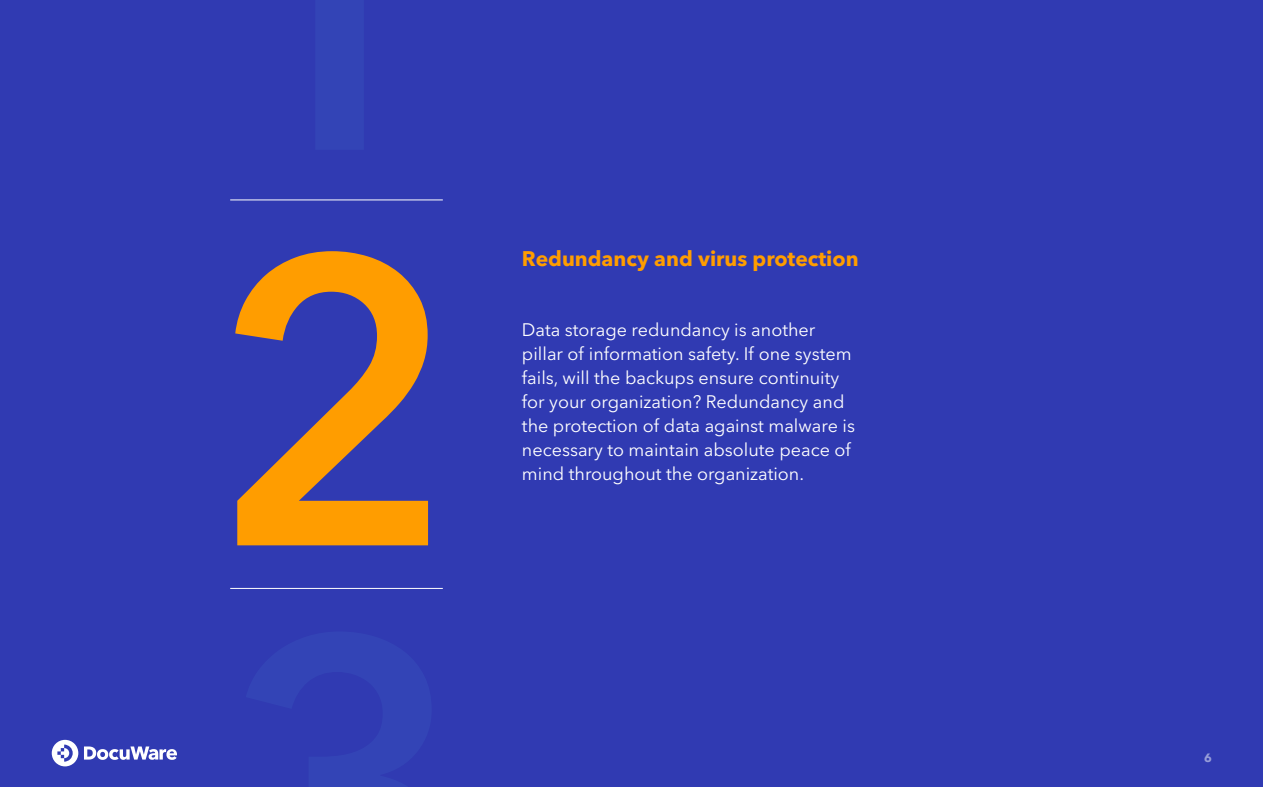
<style>
.page{position:relative;width:1263px;height:787px;background:#303ab2}
.page>*{position:absolute;margin:0;border:0;box-sizing:border-box;transform-origin:0 0}
.t1{font:700 21px "Avenir Next LT Pro";color:#ff9d00}
.t2{font:18px/24px "Avenir Next LT Pro";color:#fff}
.t3{font:700 12px "Avenir Next LT Pro";color:#979dd8}
</style>
<div class="page">
<svg style="left:52px;top:739px;width:26px;height:27px"></svg>
<svg style="left:84px;top:746px;width:93px;height:14px"></svg>
<svg style="left:235px;top:251px;width:193px;height:294px"></svg>
<hr style="left:230px;top:199px;width:213px;height:1px;background:#fff">
<hr style="left:230px;top:588px;width:213px;height:1px;background:#fff">
<p class="t1" style="left:522px;top:246px;width:338px">Redundancy and virus protection</p>
<p class="t2" style="left:522px;top:318px;width:334px">Data storage redundancy is another pillar of information safety. If one system fails, will the backups ensure continuity for your organization? Redundancy and the protection of data against malware is necessary to maintain absolute peace of mind throughout the organization.</p>
<p class="t3" style="left:1204px;top:750px;width:9px">6</p>
</div>
